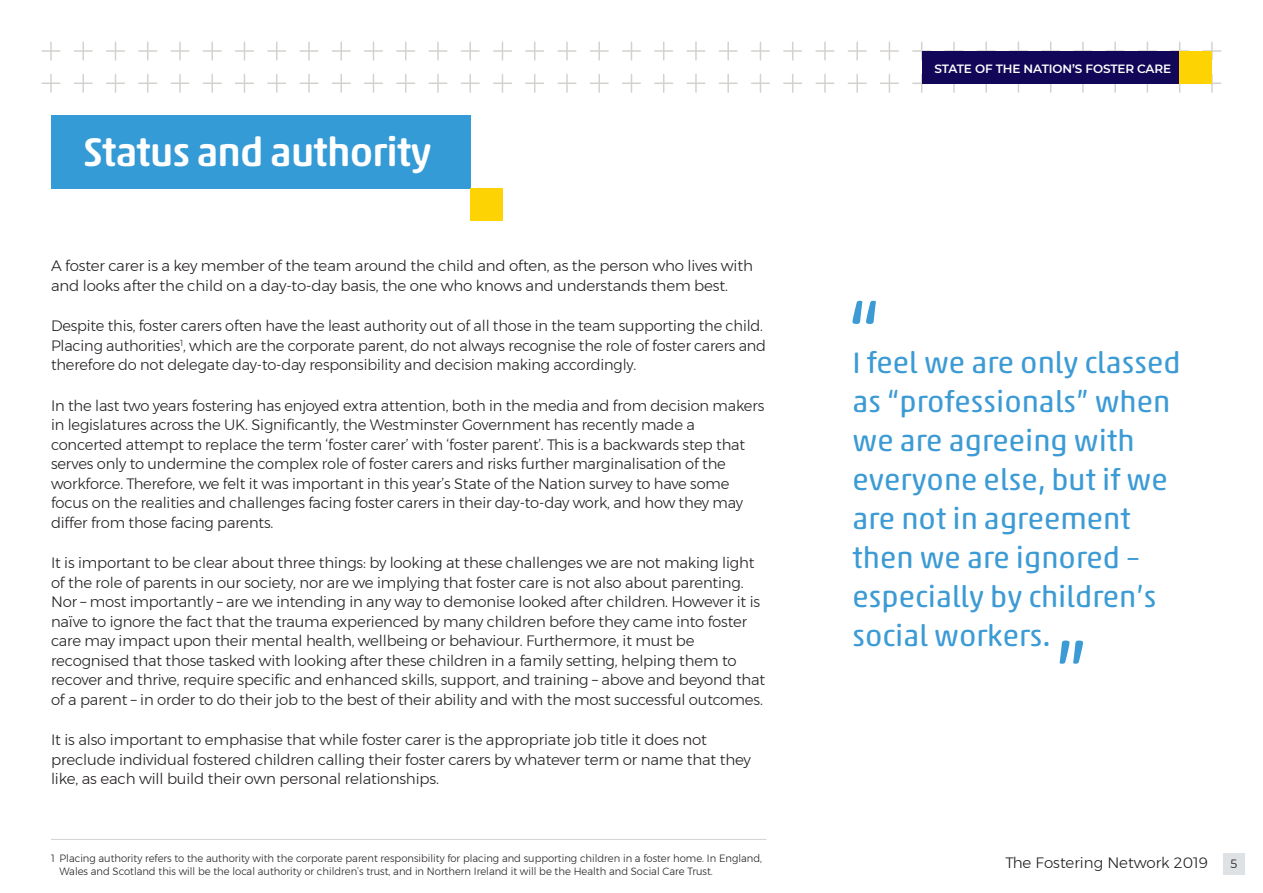
<style>
.page{position:relative;width:1263px;height:893px;background:#fff}
.page>*{position:absolute;margin:0;border:0;box-sizing:border-box;transform-origin:0 0}
.t1{font:500 40.5px "Akko Rounded Pro";letter-spacing:-.02em;color:#fff}
.t2{font:30px/39px "Akko Rounded Pro";color:#3c9bd5}
.t3{font:300 15px/19.5px "Montserrat";letter-spacing:-.01em;color:#231f20}
.t4{font:600 12px "Montserrat";letter-spacing:-.01em;color:#fff}
.t5{font:12px "Montserrat";color:#231f20}
.t6{font:300 10.5px/12.6px "Montserrat";color:#231f20;scale:.95 1}
</style>
<div class="page">
<svg style="left:42px;top:42px;width:18px;height:18px"></svg>
<svg style="left:74px;top:42px;width:18px;height:18px"></svg>
<svg style="left:107px;top:42px;width:17px;height:18px"></svg>
<svg style="left:139px;top:42px;width:18px;height:18px"></svg>
<svg style="left:171px;top:42px;width:18px;height:18px"></svg>
<svg style="left:203px;top:42px;width:18px;height:18px"></svg>
<svg style="left:236px;top:42px;width:17px;height:18px"></svg>
<svg style="left:268px;top:42px;width:18px;height:18px"></svg>
<svg style="left:300px;top:42px;width:18px;height:18px"></svg>
<svg style="left:332px;top:42px;width:18px;height:18px"></svg>
<svg style="left:365px;top:42px;width:17px;height:18px"></svg>
<svg style="left:397px;top:42px;width:18px;height:18px"></svg>
<svg style="left:429px;top:42px;width:18px;height:18px"></svg>
<svg style="left:461px;top:42px;width:18px;height:18px"></svg>
<svg style="left:494px;top:42px;width:17px;height:18px"></svg>
<svg style="left:526px;top:42px;width:18px;height:18px"></svg>
<svg style="left:558px;top:42px;width:18px;height:18px"></svg>
<svg style="left:590px;top:42px;width:18px;height:18px"></svg>
<svg style="left:623px;top:42px;width:17px;height:18px"></svg>
<svg style="left:655px;top:42px;width:18px;height:18px"></svg>
<svg style="left:687px;top:42px;width:18px;height:18px"></svg>
<svg style="left:719px;top:42px;width:18px;height:18px"></svg>
<svg style="left:751px;top:42px;width:18px;height:18px"></svg>
<svg style="left:784px;top:42px;width:17px;height:18px"></svg>
<svg style="left:816px;top:42px;width:18px;height:18px"></svg>
<svg style="left:848px;top:42px;width:18px;height:18px"></svg>
<svg style="left:880px;top:42px;width:18px;height:18px"></svg>
<svg style="left:913px;top:42px;width:17px;height:18px"></svg>
<svg style="left:945px;top:42px;width:18px;height:9px"></svg>
<svg style="left:977px;top:42px;width:18px;height:9px"></svg>
<svg style="left:1009px;top:42px;width:18px;height:9px"></svg>
<svg style="left:1042px;top:42px;width:17px;height:9px"></svg>
<svg style="left:1074px;top:42px;width:18px;height:9px"></svg>
<svg style="left:1106px;top:42px;width:18px;height:9px"></svg>
<svg style="left:1138px;top:42px;width:18px;height:9px"></svg>
<svg style="left:1171px;top:42px;width:17px;height:9px"></svg>
<svg style="left:1203px;top:42px;width:18px;height:18px"></svg>
<svg style="left:42px;top:74px;width:18px;height:18px"></svg>
<svg style="left:74px;top:74px;width:18px;height:18px"></svg>
<svg style="left:107px;top:74px;width:17px;height:18px"></svg>
<svg style="left:139px;top:74px;width:18px;height:18px"></svg>
<svg style="left:171px;top:74px;width:18px;height:18px"></svg>
<svg style="left:203px;top:74px;width:18px;height:18px"></svg>
<svg style="left:236px;top:74px;width:17px;height:18px"></svg>
<svg style="left:268px;top:74px;width:18px;height:18px"></svg>
<svg style="left:300px;top:74px;width:18px;height:18px"></svg>
<svg style="left:332px;top:74px;width:18px;height:18px"></svg>
<svg style="left:365px;top:74px;width:17px;height:18px"></svg>
<svg style="left:397px;top:74px;width:18px;height:18px"></svg>
<svg style="left:429px;top:74px;width:18px;height:18px"></svg>
<svg style="left:461px;top:74px;width:18px;height:18px"></svg>
<svg style="left:494px;top:74px;width:17px;height:18px"></svg>
<svg style="left:526px;top:74px;width:18px;height:18px"></svg>
<svg style="left:558px;top:74px;width:18px;height:18px"></svg>
<svg style="left:590px;top:74px;width:18px;height:18px"></svg>
<svg style="left:623px;top:74px;width:17px;height:18px"></svg>
<svg style="left:655px;top:74px;width:18px;height:18px"></svg>
<svg style="left:687px;top:74px;width:18px;height:18px"></svg>
<svg style="left:719px;top:74px;width:18px;height:18px"></svg>
<svg style="left:751px;top:74px;width:18px;height:18px"></svg>
<svg style="left:784px;top:74px;width:17px;height:18px"></svg>
<svg style="left:816px;top:74px;width:18px;height:18px"></svg>
<svg style="left:848px;top:74px;width:18px;height:18px"></svg>
<svg style="left:880px;top:74px;width:18px;height:18px"></svg>
<svg style="left:913px;top:74px;width:17px;height:18px"></svg>
<svg style="left:945px;top:83px;width:18px;height:9px"></svg>
<svg style="left:977px;top:83px;width:18px;height:9px"></svg>
<svg style="left:1009px;top:83px;width:18px;height:9px"></svg>
<svg style="left:1042px;top:83px;width:17px;height:9px"></svg>
<svg style="left:1074px;top:83px;width:18px;height:9px"></svg>
<svg style="left:1106px;top:83px;width:18px;height:9px"></svg>
<svg style="left:1138px;top:83px;width:18px;height:9px"></svg>
<svg style="left:1171px;top:83px;width:17px;height:9px"></svg>
<svg style="left:1203px;top:74px;width:18px;height:18px"></svg>
<div style="left:51px;top:116px;width:419px;height:73px;background:#359bd6"></div>
<hr style="left:51px;top:839px;width:715px;height:1px;background:#d4d2ce">
<div style="left:470px;top:189px;width:32px;height:32px;background:#fed304"></div>
<div style="left:922px;top:51px;width:258px;height:32px;background:#110658"></div>
<div style="left:1180px;top:51px;width:32px;height:32px;background:#fed304"></div>
<div style="left:1223px;top:853px;width:22px;height:22px;background:#dfe2e5"></div>
<svg style="left:852px;top:301px;width:24px;height:23px"></svg>
<svg style="left:1059px;top:640px;width:24px;height:24px"></svg>
<h1 class="t1" style="left:83px;top:128px;width:350px">Status and authority</h1>
<p class="t3" style="left:51px;top:256px;width:703px">A foster carer is a key member of the team around the child and often, as the person who lives with and looks after the child on a day-to-day basis, the one who knows and understands them best.</p>
<p class="t3" style="left:51px;top:316px;width:717px">Despite this, foster carers often have the least authority out of all those in the team supporting the child.<br>Placing authorities<sup>1</sup>, which are the corporate parent, do not always recognise the role of foster carers and therefore do not delegate day-to-day responsibility and decision making accordingly.</p>
<p class="t3" style="left:51px;top:395px;width:715px">In the last two years fostering has enjoyed extra attention, both in the media and from decision makers in legislatures across the UK. Significantly, the Westminster Government has recently made a concerted attempt to replace the term ‘foster carer’ with ‘foster parent’. This is a backwards step that serves only to undermine the complex role of foster carers and risks further marginalisation of the workforce. Therefore, we felt it was important in this year’s State of the Nation survey to have some focus on the realities and challenges facing foster carers in their day-to-day work, and how they may differ from those facing parents.</p>
<p class="t3" style="left:51px;top:553px;width:716px">It is important to be clear about three things: by looking at these challenges we are not making light of the role of parents in our society, nor are we implying that foster care is not also about parenting.<br>Nor – most importantly – are we intending in any way to demonise looked after children. However it is naïve to ignore the fact that the trauma experienced by many children before they came into foster care may impact upon their mental health, wellbeing or behaviour. Furthermore, it must be recognised that those tasked with looking after these children in a family setting, helping them to recover and thrive, require specific and enhanced skills, support, and training – above and beyond that of a parent – in order to do their job to the best of their ability and with the most successful outcomes.</p>
<p class="t3" style="left:51px;top:730px;width:701px">It is also important to emphasise that while foster carer is the appropriate job title it does not preclude individual fostered children calling their foster carers by whatever term or name that they like, as each will build their own personal relationships.</p>
<p class="t6" style="left:60px;top:852px;width:741px;text-indent:-9px">1 Placing authority refers to the authority with the corporate parent responsibility for placing and supporting children in a foster home. In England,<br>Wales and Scotland this will be the local authority or children’s trust, and in Northern Ireland it will be the Health and Social Care Trust.</p>
<p class="t4" style="left:934px;top:60px;width:238px">STATE OF THE NATION’S FOSTER CARE</p>
<h2 class="t2" style="left:852px;top:342px;width:330px">I feel we are only classed as “professionals” when we are agreeing with everyone else, but if we are not in agreement then we are ignored – especially by children’s social workers.</h2>
<p class="t3" style="left:1005px;top:852px;width:204px">The Fostering Network 2019</p>
<p class="t5" style="left:1230px;top:855px;width:8px">5</p>
</div>
